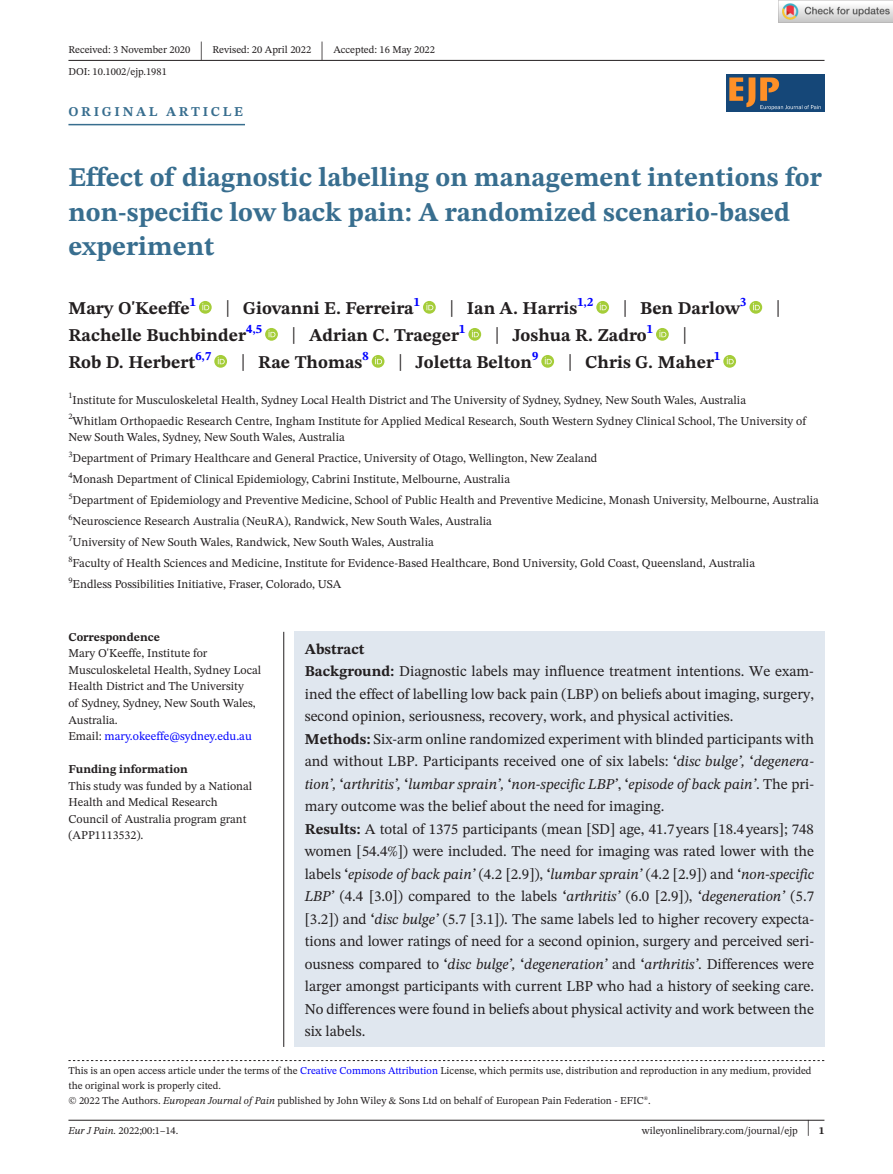
<style>
.page{position:relative;width:893px;height:1174px;background:#fff}
.page>*{position:absolute;margin:0;border:0;box-sizing:border-box;transform-origin:0 0}
.t1{font:700 27px/34.5px "STIX Two Text";color:#386e8f}
.t2{font:25.65px "STIX Two Text";color:#231f20;scale:.49 1}
.t3{font:23.4px "STIX Two Text";color:#231f20;scale:.77 1}
.t4{font:700 18px "STIX Two Text";color:#231f20}
.t5{font:15px/22.5px "STIX Two Text";letter-spacing:-.005em;color:#231f20}
.t6{font:700 13.5px "STIX Two Text";letter-spacing:.2em;color:#386e8f}
.t7{font:12px/16.5px "STIX Two Text";color:#231f20}
.t8{font:700 12px "STIX Two Text";color:#231f20}
.t9{font:10.5px/15px "STIX Two Text";color:#231f20}
.t10{font:8.4px "STIX Two Text";color:#231f20}
.s1{font-weight:400;font-size:23.4px}
.s2{color:#00f}
.s3{font-weight:700}
.s4{font-style:italic}
.s5{font-size:22.2px}
</style>
<div class="page">
<hr style="left:68px;top:1119px;width:756px;height:1px;background:#231f20">
<img style="left:727px;top:74px;width:97px;height:37px">
<hr style="left:68px;top:60px;width:756px;height:1px;background:#231f20">
<hr style="left:68px;top:124px;width:177px;height:1px;background:#386e8f">
<svg style="left:199px;top:301px;width:13px;height:13px"></svg>
<svg style="left:202px;top:303px;width:7px;height:7px"></svg>
<svg style="left:423px;top:301px;width:13px;height:13px"></svg>
<svg style="left:426px;top:303px;width:7px;height:7px"></svg>
<svg style="left:596px;top:301px;width:13px;height:13px"></svg>
<svg style="left:600px;top:303px;width:7px;height:7px"></svg>
<svg style="left:749px;top:301px;width:13px;height:13px"></svg>
<svg style="left:753px;top:303px;width:7px;height:7px"></svg>
<svg style="left:265px;top:328px;width:13px;height:13px"></svg>
<svg style="left:269px;top:330px;width:6px;height:7px"></svg>
<svg style="left:468px;top:328px;width:13px;height:13px"></svg>
<svg style="left:472px;top:330px;width:7px;height:7px"></svg>
<svg style="left:656px;top:328px;width:13px;height:13px"></svg>
<svg style="left:659px;top:330px;width:7px;height:7px"></svg>
<svg style="left:214px;top:355px;width:13px;height:13px"></svg>
<svg style="left:218px;top:357px;width:7px;height:7px"></svg>
<svg style="left:372px;top:355px;width:12px;height:13px"></svg>
<svg style="left:375px;top:357px;width:7px;height:7px"></svg>
<svg style="left:541px;top:355px;width:13px;height:13px"></svg>
<svg style="left:545px;top:357px;width:7px;height:7px"></svg>
<svg style="left:723px;top:355px;width:13px;height:13px"></svg>
<svg style="left:727px;top:357px;width:7px;height:7px"></svg>
<div style="left:294px;top:632px;width:530px;height:415px;background:#e0e7ef"></div>
<hr style="left:283px;top:632px;width:1px;height:415px;background:#231f20">
<svg style="left:68px;top:1060px;width:756px;height:1px"></svg>
<img style="left:779px;top:0;width:114px;height:23px">
<p class="t9" style="left:68px;top:42px;width:123px">Received: 3 November 2020</p>
<h2 class="t2" style="left:200px;top:32px;width:8px">|</h2>
<p class="t9" style="left:213px;top:42px;width:100px">Revised: 20 April 2022</p>
<h2 class="t2" style="left:321px;top:32px;width:8px">|</h2>
<p class="t9" style="left:333px;top:42px;width:103px">Accepted: 16 May 2022</p>
<p class="t9" style="left:68px;top:64px;width:100px">DOI: 10.1002/ejp.1981</p>
<p class="t6" style="left:68px;top:101px;width:176px">ORIGINAL ARTICLE</p>
<h1 class="t1" style="left:68px;top:161px;width:755px">Effect of diagnostic labelling on management intentions for non-specific low back pain: A randomized scenario-based experiment</h1>
<h3 class="t4" style="left:68px;top:295px;width:129px">Mary O'Keeffe<sup>1</sup></h3>
<h3 class="t4" style="left:225px;top:295px;width:196px"><span class="s1">|</span> Giovanni E. Ferreira<sup>1</sup></h3>
<h3 class="t4" style="left:449px;top:295px;width:145px"><span class="s1">|</span> Ian A. Harris<sup>1,2</sup></h3>
<h3 class="t4" style="left:623px;top:295px;width:125px"><span class="s1">|</span> Ben Darlow<sup>3</sup></h3>
<h3 class="t3" style="left:776px;top:291px;width:8px">|</h3>
<h3 class="t4" style="left:68px;top:322px;width:195px">Rachelle Buchbinder<sup>4,5</sup></h3>
<h3 class="t4" style="left:292px;top:322px;width:175px"><span class="s1">|</span> Adrian C. Traeger<sup>1</sup></h3>
<h3 class="t4" style="left:495px;top:322px;width:160px"><span class="s1">|</span> Joshua R. Zadro<sup>1</sup></h3>
<h3 class="t3" style="left:682px;top:318px;width:8px">|</h3>
<h3 class="t4" style="left:68px;top:349px;width:144px">Rob D. Herbert<sup>6,7</sup></h3>
<h3 class="t4" style="left:241px;top:349px;width:129px"><span class="s1">|</span> Rae Thomas<sup>8</sup></h3>
<h3 class="t4" style="left:398px;top:349px;width:142px"><span class="s1">|</span> Joletta Belton<sup>9</sup></h3>
<h3 class="t4" style="left:568px;top:349px;width:154px"><span class="s1">|</span> Chris G. Maher<sup>1</sup></h3>
<p class="t7" style="left:68px;top:391px;width:679px"><sup>1</sup>Institute for Musculoskeletal Health, Sydney Local Health District and The University of Sydney, Sydney, New South Wales, Australia</p>
<p class="t10" style="left:68px;top:410px;width:6px">2</p>
<p class="t7" style="left:68px;top:412px;width:739px;text-indent:4px">Whitlam Orthopaedic Research Centre, Ingham Institute for Applied Medical Research, South Western Sydney Clinical School, The University of<br>New South Wales, Sydney, New South Wales, Australia</p>
<p class="t10" style="left:68px;top:448px;width:6px">3</p>
<p class="t7" style="left:73px;top:450px;width:526px">Department of Primary Healthcare and General Practice, University of Otago, Wellington, New Zealand</p>
<p class="t10" style="left:68px;top:469px;width:6px">4</p>
<p class="t7" style="left:73px;top:471px;width:439px">Monash Department of Clinical Epidemiology, Cabrini Institute, Melbourne, Australia</p>
<p class="t10" style="left:68px;top:490px;width:6px">5</p>
<p class="t7" style="left:73px;top:492px;width:748px">Department of Epidemiology and Preventive Medicine, School of Public Health and Preventive Medicine, Monash University, Melbourne, Australia</p>
<p class="t10" style="left:68px;top:511px;width:6px">6</p>
<p class="t7" style="left:73px;top:513px;width:421px">Neuroscience Research Australia (NeuRA), Randwick, New South Wales, Australia</p>
<p class="t10" style="left:68px;top:532px;width:6px">7</p>
<p class="t7" style="left:73px;top:534px;width:363px">University of New South Wales, Randwick, New South Wales, Australia</p>
<p class="t10" style="left:68px;top:553px;width:6px">8</p>
<p class="t7" style="left:73px;top:555px;width:684px">Faculty of Health Sciences and Medicine, Institute for Evidence-Based Healthcare, Bond University, Gold Coast, Queensland, Australia</p>
<p class="t10" style="left:68px;top:574px;width:6px">9</p>
<p class="t7" style="left:73px;top:576px;width:270px">Endless Possibilities Initiative, Fraser, Colorado, USA</p>
<p class="t8" style="left:68px;top:628px;width:93px">Correspondence</p>
<p class="t7" style="left:68px;top:645px;width:194px">Mary O'Keeffe, Institute for<br>Musculoskeletal Health, Sydney Local<br>Health District and The University<br>of Sydney, Sydney, New South Wales,<br>Australia.<br>Email: <span class="s2">mary.okeeffe@sydney.edu.au</span></p>
<p class="t8" style="left:68px;top:760px;width:121px">Funding information</p>
<p class="t7" style="left:68px;top:777px;width:185px">This study was funded by a National<br>Health and Medical Research<br>Council of Australia program grant (APP1113532).</p>
<p class="t5" style="left:305px;top:637px;width:511px"><span class="s3">Abstract<br>Background:</span> Diagnostic labels may influence treatment intentions. We exam&shy;ined the effect of labelling low back pain (LBP) on beliefs about imaging, surgery, second opinion, seriousness, recovery, work, and physical activities.<br><span class="s3">Methods:</span> Six-arm online randomized experiment with blinded participants with and without LBP. Participants received one of six labels: <span class="s3">‘</span><span class="s4">disc bulge’,</span> <span class="s3">‘</span><span class="s4">degenera&shy;tion’,</span> <span class="s3">‘</span><span class="s4">arthritis’,</span> <span class="s3">‘</span><span class="s4">lumbar sprain’,</span> <span class="s3">‘</span><span class="s4">non-specific LBP’</span>, <span class="s3">‘</span><span class="s4">episode of back pain’</span>. The pri&shy;mary outcome was the belief about the need for imaging.<br><span class="s3">Results:</span> A total of 1375 participants (mean [SD] age, 41.7years [18.4years]; 748 women [54.4%]) were included. The need for imaging was rated lower with the labels <span class="s3">‘</span><span class="s4">episode of back pain’</span> (4.2 [2.9]), <span class="s3">‘</span><span class="s4">lumbar sprain’</span> (4.2 [2.9]) and <span class="s3">‘</span><span class="s4">non-specific LBP’</span> (4.4 [3.0]) compared to the labels <span class="s3">‘</span><span class="s4">arthritis’</span> (6.0 [2.9]), <span class="s3">‘</span><span class="s4">degeneration’</span> (5.7 [3.2]) and <span class="s3">‘</span><span class="s4">disc bulge’</span> (5.7 [3.1]). The same labels led to higher recovery expecta&shy;tions and lower ratings of need for a second opinion, surgery and perceived seri&shy;ousness compared to <span class="s3">‘</span><span class="s4">disc bulge’,</span> <span class="s3">‘</span><span class="s4">degeneration’</span> and <span class="s3">‘</span><span class="s4">arthritis’</span>. Differences were larger amongst participants with current LBP who had a history of seeking care.<br>No differences were found in beliefs about physical activity and work between the six labels.</p>
<p class="t9" style="left:68px;top:1063px;width:745px">This is an open access article under the terms of the <span class="s2">Creative Commons Attribution</span> License, which permits use, distribution and reproduction in any medium, provided the original work is properly cited.<br>© 2022 The Authors. <span class="s4">European Journal of Pain</span> published by John Wiley &amp; Sons Ltd on behalf of European Pain Federation - EFIC®.</p>
<p class="t9" style="left:68px;top:1123px;width:111px"><span class="s4">Eur J Pain.</span> 2022;00:1–14.</p>
<p class="t9" style="left:642px;top:1123px;width:184px">wileyonlinelibrary.com/journal/ejp <span class="s5">|</span> <span class="s3">1</span></p>
</div>
